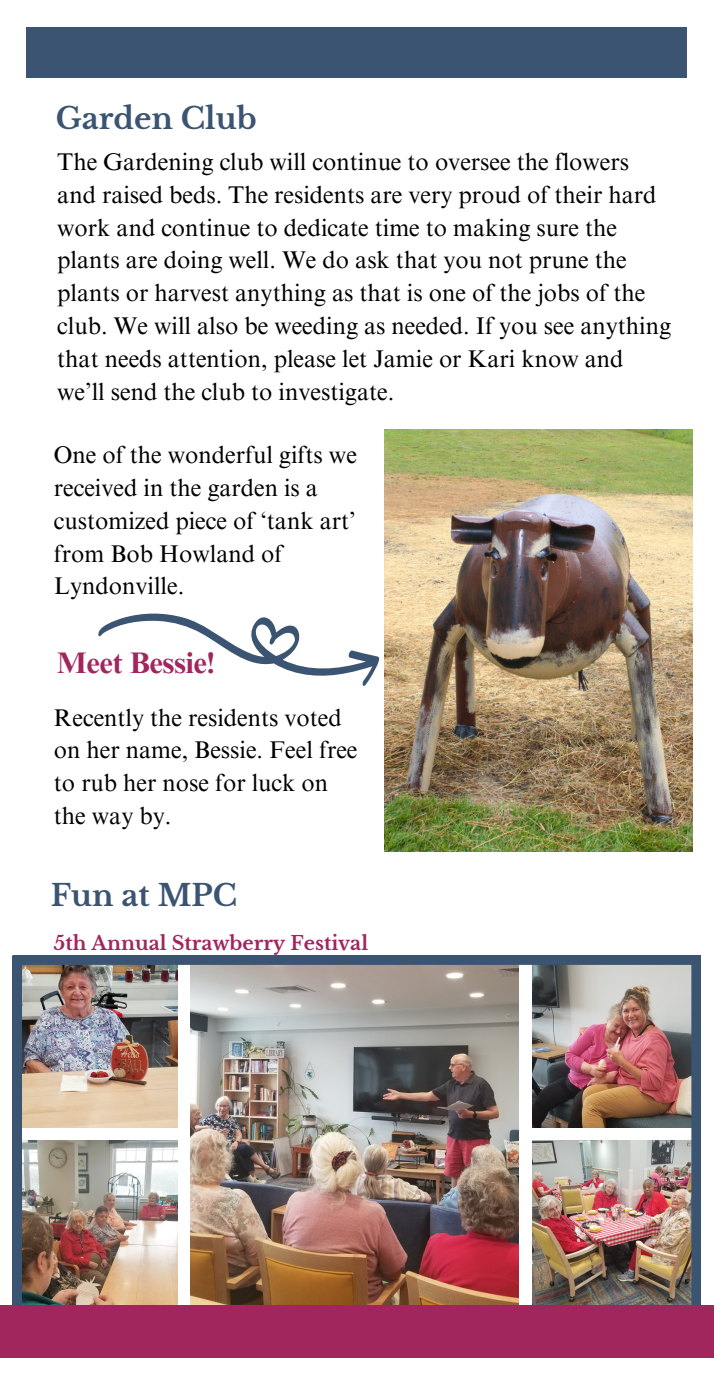
<style>
.page{position:relative;width:714px;height:1386px;background:#fff}
.page>*{position:absolute;margin:0;border:0;box-sizing:border-box;transform-origin:0 0}
.t1{font:700 29.75px "Times NRMT Pro";color:#a1265d}
.t2{font:700 29.57px "Libre Baskerville";color:#3b5472}
.t3{font:24.15px/32.9px "Times NRMT Pro";color:#000}
.t4{font:700 19.25px "Libre Baskerville";color:#a1265d}
</style>
<div class="page">
<img style="left:13px;top:956px;width:688px;height:349px">
<div style="left:0;top:1305px;width:713px;height:53px;background:#a1265d"></div>
<div style="left:26px;top:27px;width:661px;height:50px;background:#3b5472"></div>
<img style="left:384px;top:430px;width:309px;height:421px">
<svg style="left:98px;top:613px;width:282px;height:73px"></svg>
<p class="t2" style="left:56px;top:100px;width:202px">Garden Club</p>
<p class="t3" style="left:57px;top:148px;width:615px">The Gardening club will continue to oversee the flowers and raised beds. The residents are very proud of their hard work and continue to dedicate time to making sure the plants are doing well. We do ask that you not prune the plants or harvest anything as that is one of the jobs of the club. We will also be weeding as needed. If you see anything that needs attention, please let Jamie or Kari know and we’ll send the club to investigate.</p>
<p class="t3" style="left:54px;top:441px;width:304px">One of the wonderful gifts we received in the garden is a customized piece of ‘tank art’ from Bob Howland of<br>Lyndonville.</p>
<p class="t1" style="left:57px;top:652px;width:159px">Meet Bessie!</p>
<p class="t3" style="left:54px;top:704px;width:305px">Recently the residents voted on her name, Bessie. Feel free to rub her nose for luck on the way by.</p>
<p class="t2" style="left:51px;top:877px;width:188px">Fun at MPC</p>
<p class="t4" style="left:54px;top:931px;width:316px">5th Annual Strawberry Festival</p>
</div>
